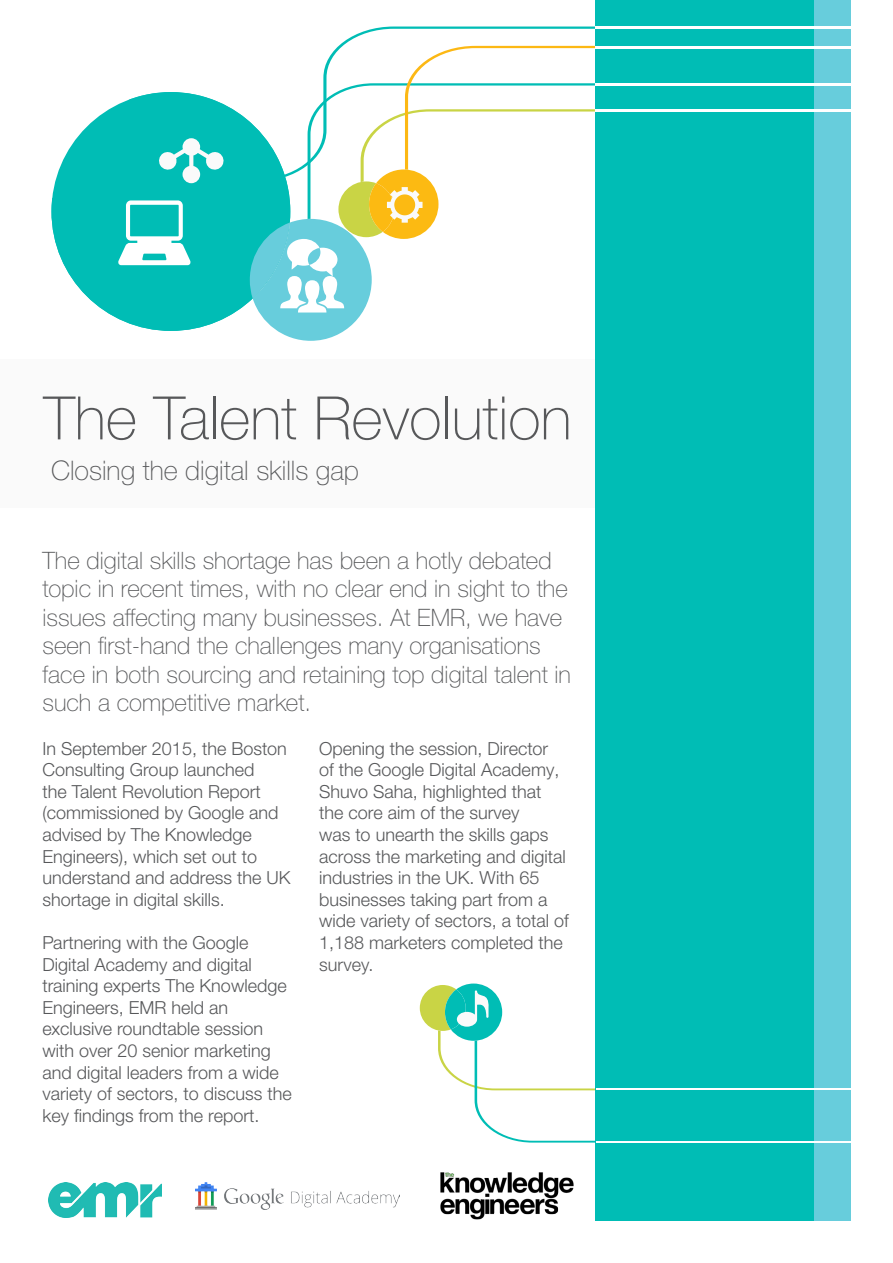
<style>
.page{position:relative;width:893px;height:1263px;background:#fff}
.page>*{position:absolute;margin:0;border:0;box-sizing:border-box;transform-origin:0 0}
.t1{font:100 60px "Helvetica Neue LTW1 G";color:#57585a}
.t2{font:100 27px "Helvetica Neue LTW1 G";color:#57585a}
.t3{font:100 24px/28.5px "Helvetica Neue LTW1 G";color:#57585a}
.t4{font:300 18px/21.6px "Helvetica Neue LTW1 G";color:#57585a}
</style>
<div class="page">
<img style="left:440px;top:1172px;width:134px;height:48px">
<img style="left:49px;top:1183px;width:113px;height:35px">
<img style="left:195px;top:1183px;width:205px;height:26px">
<div style="left:0;top:359px;width:631px;height:149px;background:#fafafa"></div>
<svg style="left:316px;top:27px;width:280px;height:82px"></svg>
<svg style="left:51px;top:98px;width:199px;height:233px;fill:#00bdb5"></svg>
<svg style="left:132px;top:92px;width:112px;height:37px"></svg>
<svg style="left:250px;top:109px;width:346px;height:232px"></svg>
<svg style="left:118px;top:200px;width:73px;height:65px"></svg>
<svg style="left:158px;top:138px;width:67px;height:45px"></svg>
<div style="left:596px;top:0;width:237px;height:1220px;background:#00bdb5"></div>
<div style="left:815px;top:0;width:36px;height:1220px;background:#67cddc"></div>
<hr style="left:596px;top:83px;width:297px;height:3px;background:#fff">
<hr style="left:596px;top:109px;width:297px;height:3px;background:#fff">
<hr style="left:596px;top:46px;width:279px;height:2px;background:#fff">
<hr style="left:596px;top:27px;width:297px;height:2px;background:#fff">
<hr style="left:596px;top:1088px;width:267px;height:2px;background:#fff">
<hr style="left:596px;top:1141px;width:267px;height:1px;background:#fff">
<svg style="left:420px;top:983px;width:176px;height:159px"></svg>
<p class="t1" style="left:44px;top:382px;width:530px">The Talent Revolution</p>
<p class="t2" style="left:51px;top:454px;width:309px">Closing the digital skills gap</p>
<p class="t3" style="left:43px;top:546px;width:530px">The digital skills shortage has been a hotly debated topic in recent times, with no clear end in sight to the issues affecting many businesses. At EMR, we have seen first-hand the challenges many organisations face in both sourcing and retaining top digital talent in such a competitive market.</p>
<p class="t4" style="left:43px;top:737px;width:249px">In September 2015, the Boston<br>Consulting Group launched<br>the Talent Revolution Report (commissioned by Google and advised by The Knowledge<br>Engineers), which set out to understand and address the UK shortage in digital skills.</p>
<p class="t4" style="left:43px;top:932px;width:251px">Partnering with the Google<br>Digital Academy and digital training experts The Knowledge<br>Engineers, EMR held an exclusive roundtable session with over 20 senior marketing and digital leaders from a wide variety of sectors, to discuss the key findings from the report.</p>
<p class="t4" style="left:319px;top:737px;width:251px">Opening the session, Director<br>of the Google Digital Academy,<br>Shuvo Saha, highlighted that the core aim of the survey<br>was to unearth the skills gaps across the marketing and digital industries in the UK. With 65 businesses taking part from a wide variety of sectors, a total of<br>1,188 marketers completed the survey.</p>
</div>
